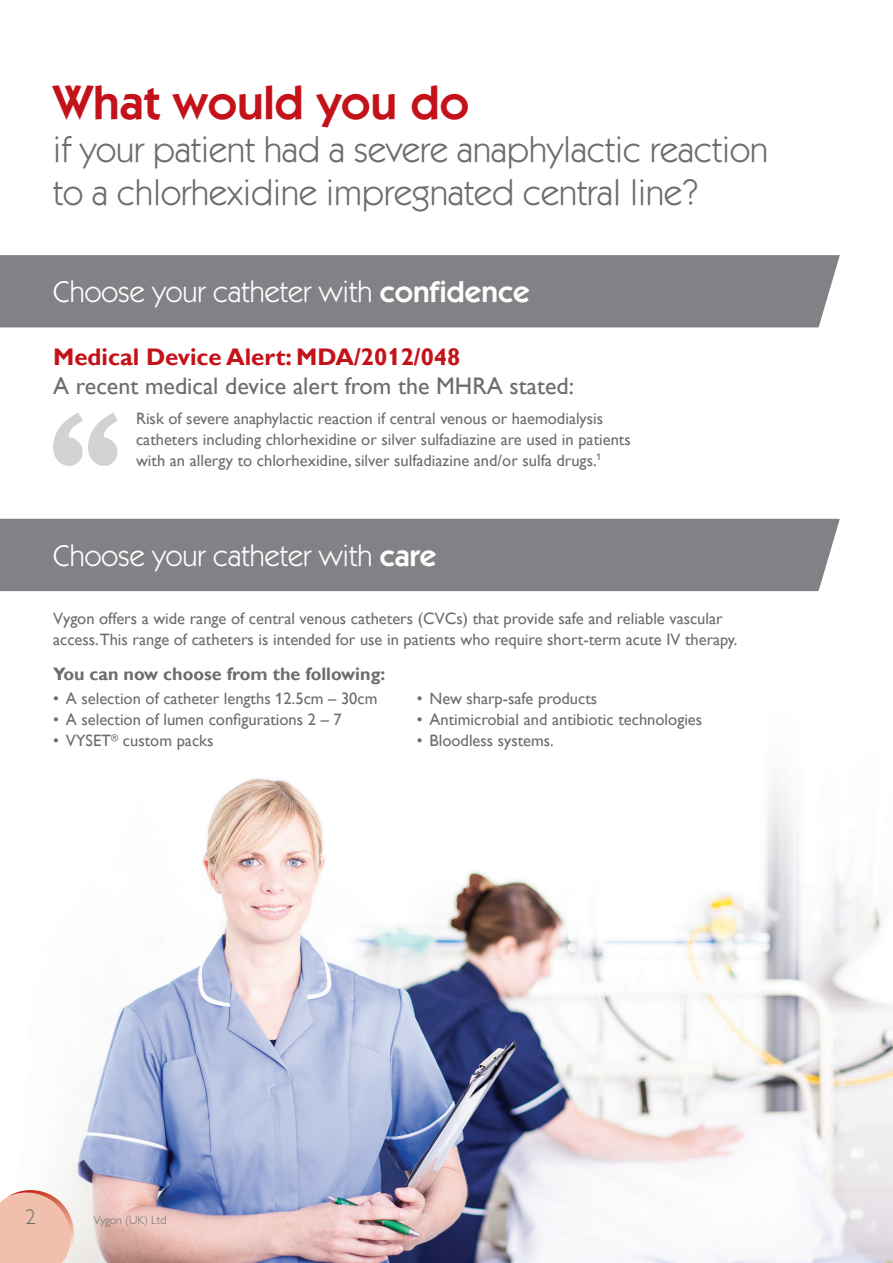
<style>
.page{position:relative;width:893px;height:1263px;background:#fff}
.page>*{position:absolute;margin:0;border:0;box-sizing:border-box;transform-origin:0 0}
.t1{font:600 48px "ITC Kabel Std";color:#c4121a}
.t2{font:36px/43.2px "ITC Kabel Std";color:#6c6d70}
.t3{font:30px "ITC Kabel Std";color:#fff}
.t4{font:24px "Gill Alt One";color:#6c6d70}
.t5{font:700 24px "Gill Alt One";color:#c4121a}
.t6{font:300 21px "Gill Alt One";color:#6c6d70}
.t7{font:700 18px "Gill Alt One";color:#6c6d70}
.t8{font:16.5px/21px "Gill Alt One";color:#6c6d70}
.t9{font:300 12px "Gill Sans MT Std";letter-spacing:-.01em;color:#6c6d70}
.s1{font-weight:600}
</style>
<div class="page">
<img style="left:63px;top:778px;width:830px;height:485px">
<svg style="left:0;top:1187px;width:76px;height:76px"></svg>
<div style="left:0;top:255px;width:840px;height:72px;background:#808285"></div>
<div style="left:0;top:519px;width:840px;height:72px;background:#808285"></div>
<svg style="left:53px;top:413px;width:65px;height:53px"></svg>
<div style="left:0;top:1232px;width:31px;height:31px;background:#f0c0ac"></div>
<p class="t1" style="left:53px;top:74px;width:418px">What would you do</p>
<p class="t2" style="left:53px;top:128px;width:716px">if your patient had a severe anaphylactic reaction to a chlorhexidine impregnated central line?</p>
<p class="t3" style="left:53px;top:275px;width:478px">Choose your catheter with <span class="s1">confidence</span></p>
<p class="t5" style="left:53px;top:343px;width:409px">Medical Device Alert: MDA/2012/048</p>
<p class="t4" style="left:53px;top:372px;width:522px">A recent medical device alert from the MHRA stated:</p>
<p class="t8" style="left:136px;top:408px;width:496px">Risk of severe anaphylactic reaction if central venous or haemodialysis catheters including chlorhexidine or silver sulfadiazine are used in patients with an allergy to chlorhexidine, silver sulfadiazine and/or sulfa drugs.<sup>1</sup></p>
<p class="t3" style="left:53px;top:538px;width:385px">Choose your catheter with <span class="s1">care</span></p>
<p class="t8" style="left:53px;top:608px;width:686px">Vygon offers a wide range of central venous catheters (CVCs) that provide safe and reliable vascular access.This range of catheters is intended for use in patients who require short-term acute IV therapy.</p>
<p class="t7" style="left:53px;top:663px;width:334px">You can now choose from the following:</p>
<p class="t8" style="left:53px;top:688px;width:326px">• A selection of catheter lengths 12.5cm – 30cm</p>
<p class="t8" style="left:53px;top:709px;width:290px">• A selection of lumen configurations 2 – 7</p>
<p class="t8" style="left:53px;top:730px;width:162px">• VYSET<sup>®</sup> custom packs</p>
<p class="t8" style="left:417px;top:688px;width:182px">• New sharp-safe products</p>
<p class="t8" style="left:417px;top:709px;width:287px">• Antimicrobial and antibiotic technologies</p>
<p class="t8" style="left:417px;top:730px;width:139px">• Bloodless systems.</p>
<p class="t6" style="left:26px;top:1205px;width:12px">2</p>
<p class="t9" style="left:94px;top:1213px;width:74px">Vygon (UK) Ltd</p>
</div>
